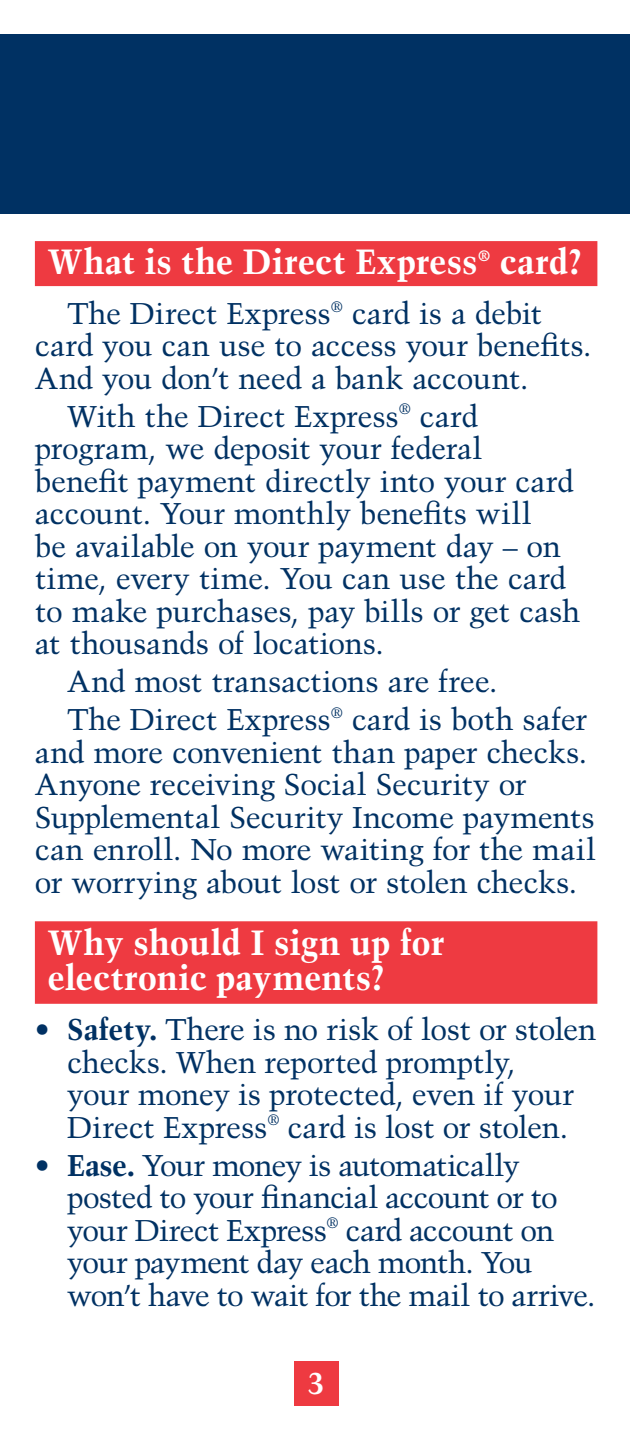
<style>
.page{position:relative;width:630px;height:1440px;background:#fff}
.page>*{position:absolute;margin:0;border:0;box-sizing:border-box;transform-origin:0 0}
.H1-2{font:700 35px/35px "Trump Mediaeval";letter-spacing:-.005em;color:#fff}
.H1-1{font:700 35px "Trump Mediaeval";color:#fff}
.paragraph{font:30px/32.5px "Trump Mediaeval";letter-spacing:-.015em;color:#003163}
.paragraph-2{font:30px/32.5px "Trump Mediaeval";letter-spacing:-.035em;color:#003163}
.t1{font:700 30px "Trump Mediaeval";color:#fff}
.H1-1-2{font:700 15px "Trump Mediaeval";color:#fff}
.s1{font-weight:700}
</style>
<div class="page">
<div style="left:0;top:34px;width:630px;height:180px;background:#003163"></div>
<div style="left:294px;top:1361px;width:45px;height:45px;background:#ee3a41"></div>
<div style="left:35px;top:241px;width:562px;height:45px;background:#ee3a41"></div>
<div style="left:35px;top:921px;width:562px;height:83px;background:#ee3a41"></div>
<h1 class="H1-1" style="left:48px;top:239px;width:432px">What is the Direct Express</h1>
<h1 class="H1-1-2" style="left:479px;top:246px;width:13px">®</h1>
<h1 class="H1-1" style="left:500px;top:239px;width:85px">card?</h1>
<p class="paragraph" style="left:35px;top:297px;width:558px;text-indent:32px">The Direct Express<sup>®</sup> card is a debit card you can use to access your benefits.<br>And you don’t need a bank account.</p>
<p class="paragraph" style="left:35px;top:400px;width:547px;text-indent:32px">With the Direct Express<sup>®</sup> card program, we deposit your federal benefit payment directly into your card account. Your monthly benefits will<br>be available on your payment day – on time, every time. You can use the card to make purchases, pay bills or get cash at thousands of locations.</p>
<p class="paragraph" style="left:67px;top:665px;width:432px">And most transactions are free.</p>
<p class="paragraph" style="left:35px;top:703px;width:563px;text-indent:32px">The Direct Express<sup>®</sup> card is both safer and more convenient than paper checks.<br>Anyone receiving Social Security or Supplemental Security Income payments can enroll. No more waiting for the mail or worrying about lost or stolen checks.</p>
<h1 class="H1-2" style="left:48px;top:924px;width:398px">Why should I sign up for electronic payments?</h1>
<p class="paragraph" style="left:67px;top:1013px;width:531px;text-indent:-32px">• <span class="s1">Safety.</span> There is no risk of lost or stolen checks. When reported promptly,<br>your money is protected, even if your Direct Express<sup>®</sup> card is lost or stolen.</p>
<p class="paragraph-2" style="left:67px;top:1148px;width:530px;text-indent:-32px">• <span class="s1">Ease.</span> Your money is automatically posted to your financial account or to your Direct Express<sup>®</sup> card account on your payment day each month. You won’t have to wait for the mail to arrive.</p>
<p class="t1" style="left:308px;top:1365px;width:18px">3</p>
</div>
